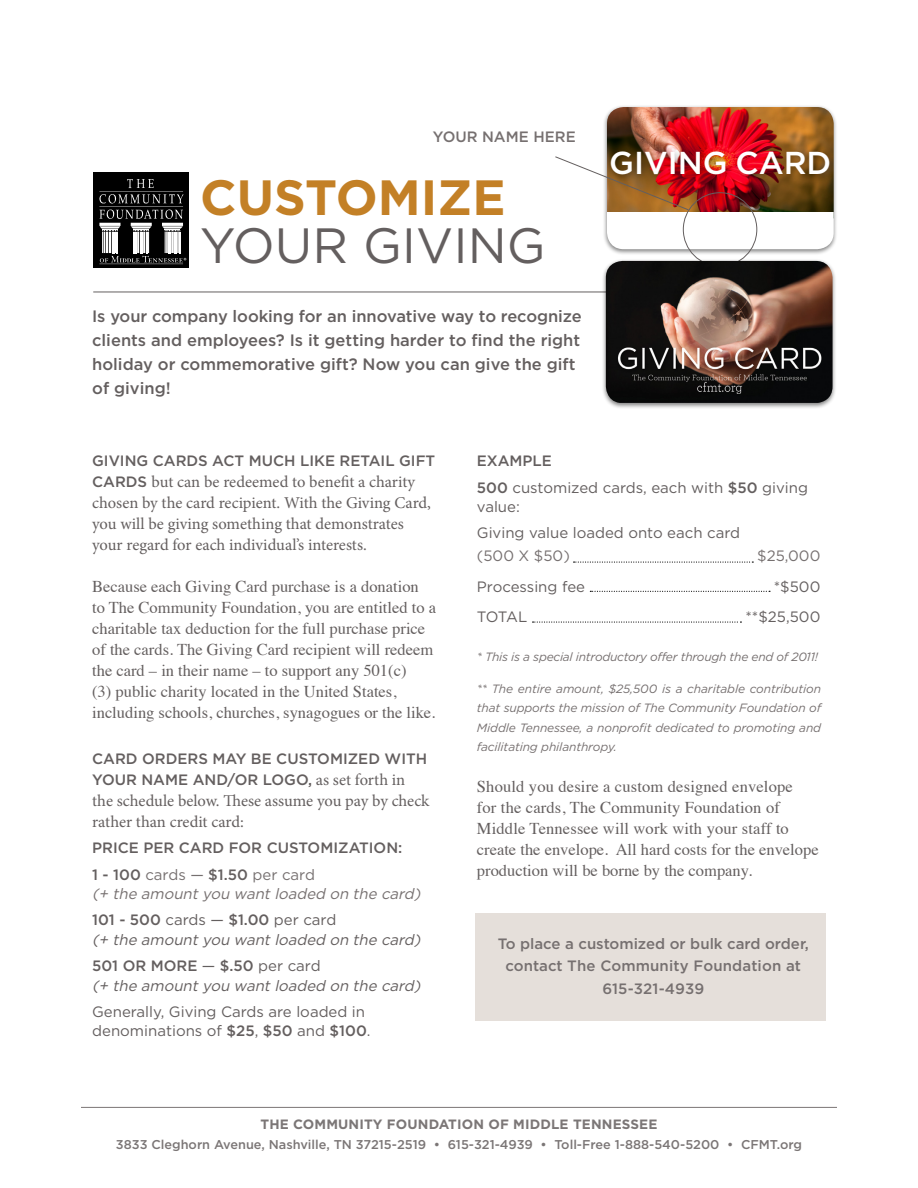
<style>
.page{position:relative;width:918px;height:1188px;background:#fff}
.page>*{position:absolute;margin:0;border:0;box-sizing:border-box;transform-origin:0 0}
.t1{font:49.5px "Gotham HTF";color:#645f5f}
.t2{font:700 49.5px "Gotham HTF";color:#c38026}
.t3{font:500 31.65px "Gotham HTF";color:#fff}
.t4{font:16.5px/21px "Times";color:#645f5f}
.t5{font:16.5px/21px "Minion Pro";letter-spacing:-.005em;color:#645f5f}
.t6{font:500 16.5px/24px "Gotham HTF";color:#645f5f}
.t7{font:15px/26.2px "Gotham HTF";color:#645f5f}
.t8{font:500 15px/21px "Gotham HTF";color:#645f5f}
.t9{font:500 15px/22.5px "Gotham HTF";color:#767070;text-align:center}
.t10{font:italic 15px/26.2px "Gotham HTF";color:#645f5f}
.t11{font:italic 15px/26.2px "Gotham HTF";color:#767070}
.t12{font:15px "Gotham HTF";color:#767070}
.t13{font:700 13.5px "Gotham HTF";letter-spacing:.01em;color:#7b7676}
.t14{font:500 12.75px "Gotham HTF";color:#7b7676}
.t15{font:italic 12px/19.5px "Gotham HTF";letter-spacing:-.02em;color:#767070;text-align:justify}
.s1{font-family:"Gotham HTF";font-weight:500;font-size:15px}
.s2{font-family:"Minion Pro";font-weight:400;font-size:16.5px}
.s3{font-weight:400;color:#767070}
.s4{font-weight:500;font-style:normal;color:#645f5f}
.s5{font-style:normal;color:#645f5f}
.s6{font-weight:500;font-style:normal}
.s7{font-style:normal}
.s8{font-weight:500}
</style>
<div class="page">
<hr style="left:93px;top:292px;width:639px;height:1px;background:#645f5f">
<div style="left:93px;top:173px;width:96px;height:95px;background:#000"></div>
<svg style="left:127px;top:179px;width:27px;height:9px"></svg>
<hr style="left:99px;top:191px;width:84px;height:1px;background:#fff">
<hr style="left:99px;top:223px;width:22px;height:3px;background:#fff">
<hr style="left:131px;top:223px;width:21px;height:3px;background:#fff">
<hr style="left:162px;top:223px;width:21px;height:3px;background:#fff">
<hr style="left:99px;top:264px;width:84px;height:1px;background:#fff">
<svg style="left:99px;top:194px;width:84px;height:25px"></svg>
<svg style="left:100px;top:226px;width:86px;height:37px"></svg>
<div style="left:603px;top:104px;width:235px;height:152px;background:#000;opacity:.5"></div>
<img style="left:607px;top:107px;width:227px;height:106px">
<div style="left:607px;top:147px;width:227px;height:35px;background:#000;opacity:.3"></div>
<div style="left:607px;top:213px;width:227px;height:36px;background:#fff"></div>
<svg style="left:555px;top:156px;width:134px;height:54px"></svg>
<div style="left:602px;top:258px;width:235px;height:151px;background:#000;opacity:.5"></div>
<img style="left:606px;top:261px;width:227px;height:142px">
<div style="left:476px;top:914px;width:350px;height:107px;background:#e5dfda"></div>
<svg style="left:574px;top:562px;width:179px;height:1px"></svg>
<svg style="left:590px;top:591px;width:180px;height:1px"></svg>
<svg style="left:533px;top:622px;width:208px;height:1px"></svg>
<hr style="left:81px;top:1107px;width:756px;height:1px;background:#7b7676">
<p class="t9" style="left:433px;top:125px;width:144px">YOUR NAME HERE</p>
<h1 class="t2" style="left:200px;top:168px;width:307px">CUSTOMIZE</h1>
<h1 class="t1" style="left:200px;top:218px;width:347px">YOUR GIVING</h1>
<p class="t6" style="left:92px;top:304px;width:491px">Is your company looking for an innovative way to recognize clients and employees? Is it getting harder to find the right holiday or commemorative gift? Now you can give the gift of giving!</p>
<h2 class="t3" style="left:609px;top:144px;width:224px">GIVING CARD</h2>
<p class="t8" style="left:92px;top:450px;width:345px">GIVING CARDS ACT MUCH LIKE RETAIL GIFT</p>
<p class="t5" style="left:92px;top:472px;width:340px"><span class="s1">CARDS</span> but can be redeemed to benefit a charity chosen by the card recipient. With the Giving Card, you will be giving something that demonstrates your regard for each individual’s interests.</p>
<p class="t4" style="left:92px;top:575px;width:345px">Because each Giving Card purchase is a donation<br>to The Community Foundation, you are entitled to a charitable tax deduction for the full purchase price of the cards. The Giving Card recipient will redeem the card – in their name – to support any 501(c)<br>(3) public charity located in the United States, including schools, churches, synagogues or the like.</p>
<p class="t8" style="left:92px;top:748px;width:337px">CARD ORDERS MAY BE CUSTOMIZED WITH<br>YOUR NAME AND/OR LOGO, <span class="s2">as set forth in</span></p>
<p class="t5" style="left:92px;top:791px;width:339px">the schedule below. These assume you pay by check rather than credit card:</p>
<p class="t8" style="left:92px;top:835px;width:312px;line-height:26.2px">PRICE PER CARD FOR CUSTOMIZATION:<br>1 - 100 <span class="s3">cards —</span> $1.50 <span class="s3">per card</span></p>
<p class="t11" style="left:92px;top:881px;width:333px">(+ the amount you want loaded on the card)<br><span class="s4">101 - 500</span> <span class="s5">cards —</span> <span class="s4">$1.00</span> <span class="s5">per card</span></p>
<p class="t10" style="left:92px;top:926px;width:333px">(+ the amount you want loaded on the card)<br><span class="s6">501 OR MORE</span> <span class="s7">—</span> <span class="s6">$.50</span> <span class="s7">per card</span></p>
<p class="t10" style="left:92px;top:972px;width:333px">(+ the amount you want loaded on the card)</p>
<p class="t7" style="left:92px;top:1002px;width:280px;line-height:19.5px">Generally, Giving Cards are loaded in denominations of <span class="s8">$25</span>, <span class="s8">$50</span> and <span class="s8">$100</span>.</p>
<p class="t7" style="left:477px;top:448px;width:333px"><span class="s8">EXAMPLE<br>500</span> customized cards, each with <span class="s8">$50</span> giving</p>
<p class="t7" style="left:477px;top:494px;width:265px">value:<br>Giving value loaded onto each card</p>
<p class="t12" style="left:477px;top:547px;width:94px">(500 X $50)</p>
<p class="t12" style="left:757px;top:547px;width:65px">$25,000</p>
<p class="t7" style="left:477px;top:573px;width:110px">Processing fee</p>
<p class="t7" style="left:774px;top:573px;width:48px">*$500</p>
<p class="t7" style="left:477px;top:604px;width:52px">TOTAL</p>
<p class="t7" style="left:746px;top:604px;width:76px">**$25,500</p>
<p class="t15" style="left:477px;top:647px;width:343px">* This is a special introductory offer through the end of 2011!</p>
<p class="t15" style="left:477px;top:679px;width:346px">** The entire amount, $25,500 is a charitable contribution that supports the mission of The Community Foundation of Middle Tennessee, a nonprofit dedicated to promoting and facilitating philanthropy.</p>
<p class="t4" style="left:477px;top:774px;width:343px">Should you desire a custom designed envelope<br>for the cards, The Community Foundation of Middle Tennessee will work with your staff to create the envelope. All hard costs for the envelope production will be borne by the company.</p>
<p class="t9" style="left:498px;top:932px;width:313px">To place a customized or bulk card order, contact The Community Foundation at<br>615-321-4939</p>
<p class="t13" style="left:261px;top:1117px;width:398px">THE COMMUNITY FOUNDATION OF MIDDLE TENNESSEE</p>
<p class="t14" style="left:116px;top:1137px;width:688px">3833 Cleghorn Avenue, Nashville, TN 37215-2519 • 615-321-4939 • Toll-Free 1-888-540-5200 • CFMT.org</p>
</div>
